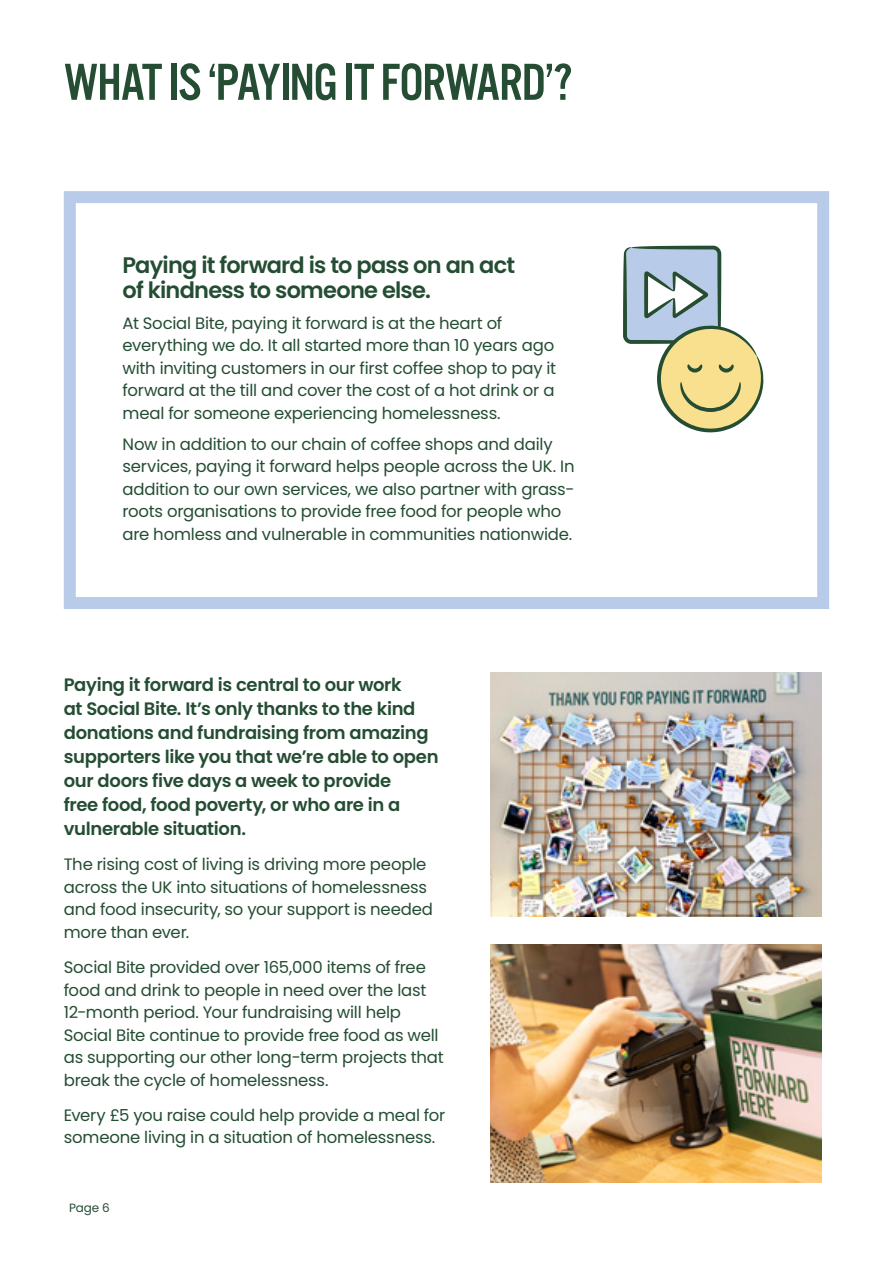
<style>
.page{position:relative;width:893px;height:1263px;background:#fff}
.page>*{position:absolute;margin:0;border:0;box-sizing:border-box;transform-origin:0 0}
.t1{font:54px "Alternate Got No 3 D";letter-spacing:-.025em;color:#244d33}
.t2{font:600 22.5px/24px "Poppins";letter-spacing:-.035em;color:#244d33}
.t3{font:600 18px/24px "Poppins";letter-spacing:-.02em;color:#244d33}
.t4{font:16.5px/22.5px "Poppins";letter-spacing:-.015em;color:#244d33}
.t5{font:12px "Poppins";color:#244d33}
</style>
<div class="page">
<div style="left:64px;top:191px;width:765px;height:418px;border:12px solid #b8ccea"></div>
<img style="left:491px;top:944px;width:330px;height:238px">
<img style="left:491px;top:673px;width:330px;height:244px">
<svg style="left:623px;top:246px;width:141px;height:187px"></svg>
<h1 class="t1" style="left:64px;top:53px;width:510px">WHAT IS ‘PAYING IT FORWARD’?</h1>
<h2 class="t2" style="left:123px;top:254px;width:394px">Paying it forward is to pass on an act of kindness to someone else.</h2>
<p class="t4" style="left:123px;top:312px;width:435px">At Social Bite, paying it forward is at the heart of everything we do. It all started more than 10 years ago with inviting customers in our first coffee shop to pay it forward at the till and cover the cost of a hot drink or a meal for someone experiencing homelessness.</p>
<p class="t4" style="left:123px;top:433px;width:454px">Now in addition to our chain of coffee shops and daily services, paying it forward helps people across the UK. In addition to our own services, we also partner with grass&shy;roots organisations to provide free food for people who are homless and vulnerable in communities nationwide.</p>
<p class="t3" style="left:64px;top:673px;width:376px">Paying it forward is central to our work<br>at Social Bite. It’s only thanks to the kind donations and fundraising from amazing supporters like you that we’re able to open our doors five days a week to provide<br>free food, food poverty, or who are in a vulnerable situation.</p>
<p class="t4" style="left:64px;top:853px;width:371px">The rising cost of living is driving more people across the UK into situations of homelessness and food insecurity, so your support is needed more than ever.</p>
<p class="t4" style="left:64px;top:956px;width:382px">Social Bite provided over 165,000 items of free food and drink to people in need over the last 12-month period. Your fundraising will help Social Bite continue to provide free food as well as supporting our other long-term projects that break the cycle of homelessness.</p>
<p class="t4" style="left:64px;top:1104px;width:383px">Every £5 you raise could help provide a meal for someone living in a situation of homelessness.</p>
<p class="t5" style="left:69px;top:1200px;width:42px">Page 6</p>
</div>
